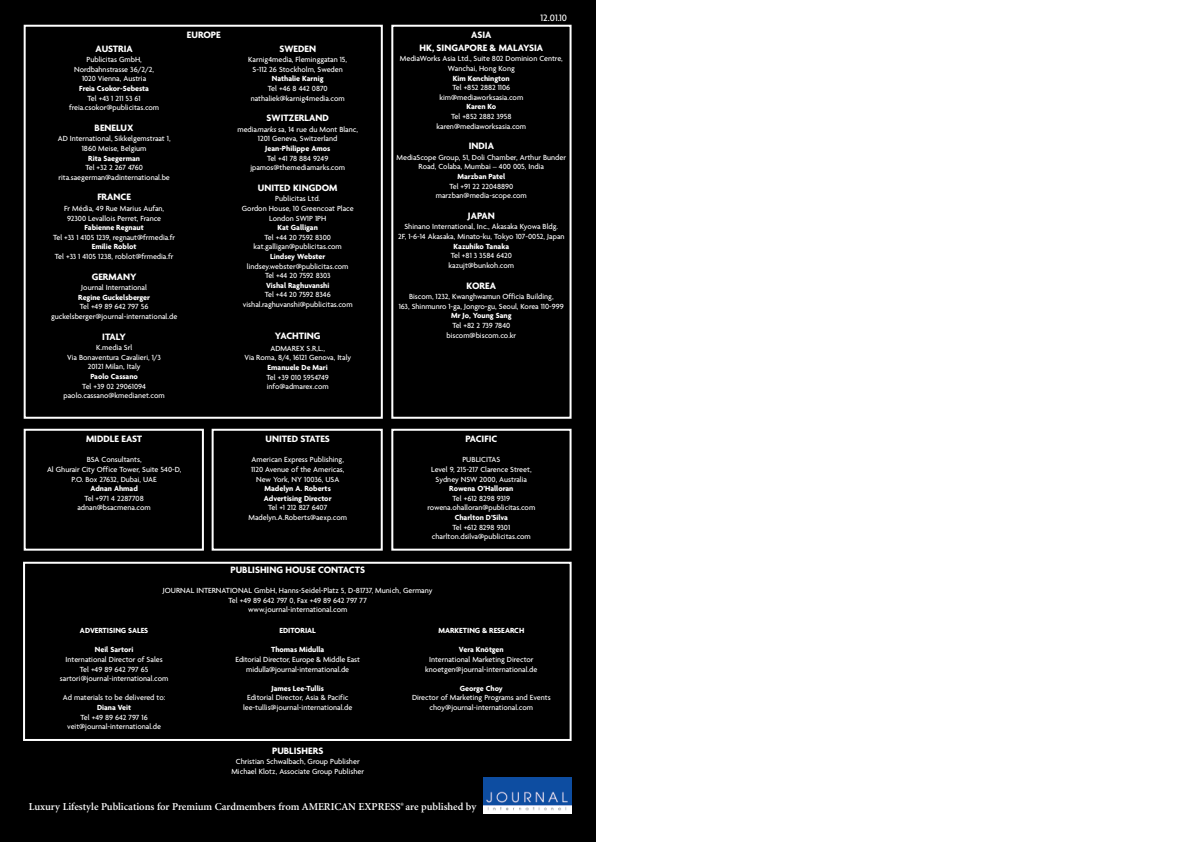
<style>
.page{position:relative;width:1191px;height:842px;background:#fff}
.page>*{position:absolute;margin:0;border:0;box-sizing:border-box;transform-origin:0 0}
.t1{font:600 10.6px "Minion LT";letter-spacing:-.005em;color:#fff}
.t2{font:700 10px/13px "Agenda";color:#fff;text-align:center}
.t3{font:500 10px "Agenda";color:#fff}
.t4{font:500 8px/9.6px "Agenda";color:#fff;text-align:center}
.t5{font:700 8px/9.6px "Agenda";color:#fff}
.s1{font-style:italic}
</style>
<div class="page">
<div style="left:0;top:0;width:595px;height:842px;background:#000"></div>
<div style="left:24px;top:25px;width:359px;height:394px;border:2px solid #fff"></div>
<div style="left:212px;top:429px;width:171px;height:122px;border:2px solid #fff"></div>
<div style="left:391px;top:25px;width:180px;height:394px;border:2px solid #fff"></div>
<div style="left:391px;top:429px;width:180px;height:122px;border:2px solid #fff"></div>
<div style="left:24px;top:429px;width:180px;height:122px;border:2px solid #fff"></div>
<div style="left:23px;top:562px;width:548px;height:179px;border:2px solid #fff"></div>
<img style="left:483px;top:778px;width:89px;height:36px">
<p class="t2" style="left:95px;top:42px;width:39px">AUSTRIA</p>
<p class="t4" style="left:74px;top:55px;width:82px">Publicitas GmbH,<br>Nordbahnstrasse 36/2/2,<br>1020 Vienna, Austria</p>
<p class="t5" style="left:79px;top:83px;width:71px">Freia Csokor-Sebesta</p>
<p class="t4" style="left:69px;top:93px;width:92px">Tel +43 1 211 53 61 freia.csokor@publicitas.com</p>
<p class="t2" style="left:95px;top:121px;width:41px">BENELUX</p>
<p class="t4" style="left:58px;top:134px;width:114px">AD International, Sikkelgemstraat 1,<br>1860 Meise, Belgium</p>
<p class="t5" style="left:88px;top:153px;width:53px">Rita Saegerman</p>
<p class="t4" style="left:58px;top:163px;width:113px">Tel +32 2 267 4760 rita.saegerman@adinternational.be</p>
<p class="t2" style="left:97px;top:190px;width:35px">FRANCE</p>
<p class="t4" style="left:64px;top:203px;width:102px">Fr Média, 49 Rue Marius Aufan,<br>92300 Levallois Perret, France</p>
<p class="t5" style="left:85px;top:223px;width:61px">Fabienne Regnaut</p>
<p class="t4" style="left:53px;top:232px;width:124px">Tel +33 1 4105 1239, regnaut@frmedia.fr</p>
<p class="t5" style="left:92px;top:242px;width:46px">Emilie Roblot</p>
<p class="t4" style="left:55px;top:251px;width:120px">Tel +33 1 4105 1238, roblot@frmedia.fr</p>
<p class="t2" style="left:92px;top:270px;width:46px">GERMANY</p>
<p class="t4" style="left:81px;top:283px;width:67px">Journal International</p>
<p class="t5" style="left:78px;top:292px;width:73px">Regine Guckelsberger</p>
<p class="t4" style="left:51px;top:302px;width:128px">Tel +49 89 642 797 56 guckelsberger@journal-international.de</p>
<p class="t2" style="left:102px;top:330px;width:25px">ITALY</p>
<p class="t4" style="left:67px;top:343px;width:95px">K.media Srl<br>Via Bonaventura Cavalieri, 1/3<br>20121 Milan, Italy</p>
<p class="t5" style="left:90px;top:371px;width:49px">Paolo Cassano</p>
<p class="t4" style="left:64px;top:381px;width:103px">Tel +39 02 29061094 paolo.cassano@kmedianet.com</p>
<p class="t2" style="left:187px;top:28px;width:35px">EUROPE</p>
<p class="t2" style="left:86px;top:432px;width:58px">MIDDLE EAST</p>
<p class="t4" style="left:47px;top:455px;width:136px">BSA Consultants,<br>Al Ghurair City Office Tower, Suite 540-D,<br>P.O. Box 27632, Dubai, UAE</p>
<p class="t5" style="left:90px;top:484px;width:49px">Adnan Ahmad</p>
<p class="t4" style="left:77px;top:493px;width:75px">Tel +971 4 2287708 adnan@bsacmena.com</p>
<p class="t2" style="left:279px;top:42px;width:38px">SWEDEN</p>
<p class="t4" style="left:248px;top:55px;width:100px">Karnig4media, Fleminggatan 15,<br>S-112 26 Stockholm, Sweden</p>
<p class="t5" style="left:272px;top:74px;width:53px">Nathalie Karnig</p>
<p class="t4" style="left:251px;top:83px;width:95px">Tel +46 8 442 0870 nathaliek@karnig4media.com</p>
<p class="t2" style="left:267px;top:111px;width:64px">SWITZERLAND</p>
<p class="t4" style="left:237px;top:124px;width:122px">media<span class="s1">marks</span>sa, 14 rue du Mont Blanc,<br>1201 Geneva, Switzerland</p>
<p class="t5" style="left:265px;top:143px;width:66px">Jean-Philippe Amos</p>
<p class="t4" style="left:250px;top:153px;width:96px">Tel +41 78 884 9249 jpamos@themediamarks.com</p>
<p class="t2" style="left:258px;top:181px;width:81px">UNITED KINGDOM</p>
<p class="t4" style="left:242px;top:194px;width:113px">Publicitas Ltd.<br>Gordon House, 10 Greencoat Place<br>London SW1P 1PH</p>
<p class="t5" style="left:278px;top:223px;width:42px">Kat Galligan</p>
<p class="t4" style="left:254px;top:232px;width:90px">Tel +44 20 7592 8300 kat.galligan@publicitas.com</p>
<p class="t5" style="left:270px;top:251px;width:57px">Lindsey Webster</p>
<p class="t4" style="left:247px;top:261px;width:103px">lindsey.webster@publicitas.com<br>Tel +44 20 7592 8303</p>
<p class="t5" style="left:266px;top:280px;width:65px">Vishal Raghuvanshi</p>
<p class="t4" style="left:243px;top:290px;width:111px">Tel +44 20 7592 8346 vishal.raghuvanshi@publicitas.com</p>
<p class="t2" style="left:275px;top:329px;width:47px">YACHTING</p>
<p class="t4" style="left:244px;top:343px;width:108px">ADMAREX S.R,L.,<br>Via Roma, 8/4, 16121 Genova, Italy</p>
<p class="t5" style="left:268px;top:362px;width:62px">Emanuele De Mari</p>
<p class="t4" style="left:267px;top:372px;width:64px;text-align:left">Tel +39 010 5954749 info@admarex.com</p>
<p class="t2" style="left:265px;top:432px;width:66px">UNITED STATES</p>
<p class="t4" style="left:251px;top:455px;width:95px">American Express Publishing,<br>1120 Avenue of the Americas,<br>New York, NY 10036, USA</p>
<p class="t5" style="left:264px;top:484px;width:69px">Madelyn A. Roberts<br>Advertising Director</p>
<p class="t4" style="left:248px;top:503px;width:100px">Tel +1 212 827 6407<br>Madelyn.A.Roberts@aexp.com</p>
<p class="t3" style="left:540px;top:12px;width:28px">12.01.10</p>
<p class="t2" style="left:419px;top:28px;width:125px">ASIA<br>HK, SINGAPORE &amp; MALAYSIA</p>
<p class="t4" style="left:400px;top:54px;width:164px">MediaWorks Asia Ltd., Suite 802 Dominion Centre,<br>Wanchai, Hong Kong</p>
<p class="t5" style="left:453px;top:73px;width:58px">Kim Kenchington</p>
<p class="t4" style="left:439px;top:83px;width:85px">Tel +852 2882 1106 kim@mediaworksasia.com</p>
<p class="t5" style="left:466px;top:102px;width:31px">Karen Ko</p>
<p class="t4" style="left:436px;top:111px;width:91px">Tel +852 2882 3958 karen@mediaworksasia.com</p>
<p class="t2" style="left:469px;top:139px;width:27px">INDIA</p>
<p class="t4" style="left:396px;top:152px;width:171px">MediaScope Group, 51, Doli Chamber, Arthur Bunder<br>Road, Colaba, Mumbai – 400 005, India</p>
<p class="t5" style="left:457px;top:171px;width:49px">Marzban Patel</p>
<p class="t4" style="left:436px;top:181px;width:93px">Tel +91 22 22048890 marzban@media-scope.com</p>
<p class="t2" style="left:468px;top:209px;width:28px">JAPAN</p>
<p class="t4" style="left:398px;top:222px;width:168px">Shinano International, Inc., Akasaka Kyowa Bldg.<br>2F, 1-6-14 Akasaka, Minato-ku, Tokyo 107-0052, Japan</p>
<p class="t5" style="left:453px;top:241px;width:57px">Kazuhiko Tanaka</p>
<p class="t4" style="left:448px;top:251px;width:67px;text-align:left">Tel +81 3 3584 6420 kazujt@bunkoh.com</p>
<p class="t2" style="left:466px;top:279px;width:31px">KOREA</p>
<p class="t4" style="left:399px;top:291px;width:167px">Biscom, 1232, Kwanghwamun Officia Building,<br>163, Shinmunro 1-ga, Jongro-gu, Seoul, Korea 110-999</p>
<p class="t5" style="left:451px;top:311px;width:62px">Mr Jo, Young Sang</p>
<p class="t4" style="left:446px;top:320px;width:71px">Tel +82 2 739 7840 biscom@biscom.co.kr</p>
<p class="t2" style="left:465px;top:432px;width:33px">PACIFIC</p>
<p class="t4" style="left:431px;top:455px;width:102px">PUBLICITAS<br>Level 9, 215-217 Clarence Street,<br>Sydney NSW 2000, Australia</p>
<p class="t5" style="left:449px;top:484px;width:66px">Rowena O’Halloran</p>
<p class="t4" style="left:427px;top:493px;width:109px">Tel +612 8298 9319 rowena.ohalloran@publicitas.com</p>
<p class="t5" style="left:455px;top:512px;width:55px">Charlton D’Silva</p>
<p class="t4" style="left:432px;top:522px;width:101px">Tel +612 8298 9301 charlton.dsilva@publicitas.com</p>
<p class="t2" style="left:230px;top:563px;width:136px">PUBLISHING HOUSE CONTACTS</p>
<p class="t4" style="left:163px;top:586px;width:271px">JOURNAL INTERNATIONAL GmbH, Hanns-Seidel-Platz 5, D-81737, Munich, Germany<br>Tel +49 89 642 797 0, Fax +49 89 642 797 77<br>www.journal-international.com</p>
<p class="t5" style="left:80px;top:626px;width:70px">ADVERTISING SALES</p>
<p class="t5" style="left:95px;top:645px;width:40px">Neil Sartori</p>
<p class="t4" style="left:60px;top:654px;width:110px">International Director of Sales<br>Tel +49 89 642 797 65 sartori@journal-international.com</p>
<p class="t4" style="left:63px;top:693px;width:104px">Ad materials to be delivered to:</p>
<p class="t5" style="left:97px;top:702px;width:36px">Diana Veit</p>
<p class="t4" style="left:67px;top:712px;width:95px">Tel +49 89 642 797 16 veit@journal-international.de</p>
<p class="t5" style="left:279px;top:626px;width:38px">EDITORIAL</p>
<p class="t5" style="left:271px;top:645px;width:55px">Thomas Midulla</p>
<p class="t4" style="left:235px;top:654px;width:126px">Editorial Director, Europe &amp; Middle East midulla@journal-international.de</p>
<p class="t5" style="left:271px;top:683px;width:54px">James Lee-Tullis</p>
<p class="t4" style="left:243px;top:693px;width:111px">Editorial Director, Asia &amp; Pacific lee-tullis@journal-international.de</p>
<p class="t2" style="left:272px;top:744px;width:53px">PUBLISHERS</p>
<p class="t4" style="left:231px;top:757px;width:134px">Christian Schwalbach, Group Publisher<br>Michael Klotz, Associate Group Publisher</p>
<p class="t5" style="left:438px;top:626px;width:87px">MARKETING &amp; RESEARCH</p>
<p class="t5" style="left:459px;top:645px;width:46px">Vera Knötgen</p>
<p class="t4" style="left:425px;top:654px;width:114px">International Marketing Director knoetgen@journal-international.de</p>
<p class="t5" style="left:460px;top:683px;width:44px">George Choy</p>
<p class="t4" style="left:412px;top:693px;width:140px">Director of Marketing Programs and Events choy@journal-international.com</p>
<h1 class="t1" style="left:29px;top:803px;width:449px">Luxury Lifestyle Publications for Premium Cardmembers from AMERICAN EXPRESS<sup>®</sup> are published by</h1>
</div>
